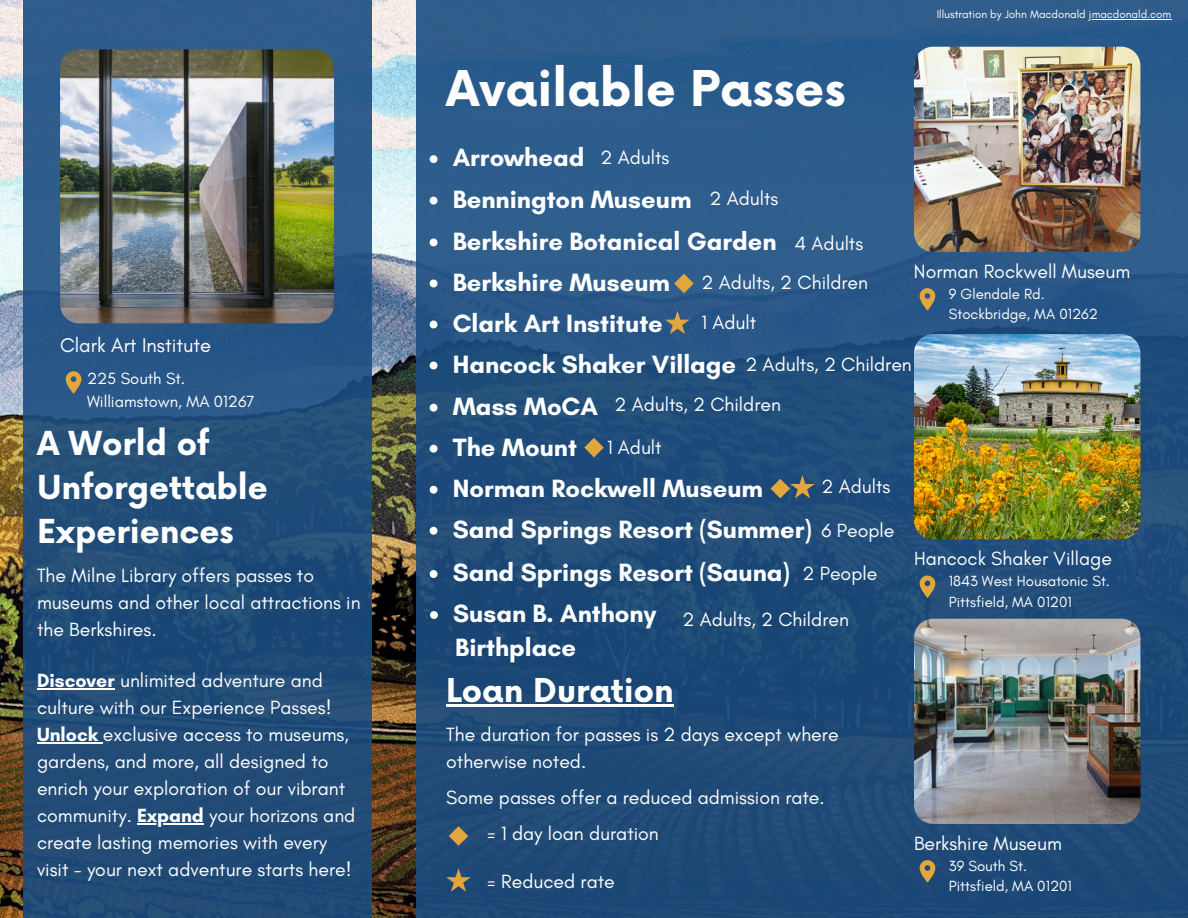
<style>
.page{position:relative;width:1188px;height:918px;background:#fff}
.page>*{position:absolute;margin:0;border:0;box-sizing:border-box;transform-origin:0 0}
.t1{font:700 48px "Now";color:#fff}
.t2{font:700 32.25px/44.2px "Now";color:#fff}
.t3{font:700 32.1px "Now";color:#fff}
.t4{font:700 25.5px "Glacial Indifference";color:#fff}
.t5{font:20.25px "Glacial Indifference";color:#fff}
.t6{font:19.5px/27px "Glacial Indifference";color:#fff}
.t7{font:16.5px/22.5px "Glacial Indifference";color:#fff}
.t8{font:15px/20.2px "Glacial Indifference";color:#fff}
.t9{font:11.4px "Glacial Indifference";color:#fff}
.s1{font-weight:700}
</style>
<div class="page">
<img style="left:0;top:0;width:417px;height:918px">
<div style="left:417px;top:0;width:771px;height:918px;background:linear-gradient(to bottom,#2e5e8e,#1a4470)"></div>
<div style="left:23px;top:0;width:348px;height:918px;background:linear-gradient(to bottom,#2f5e8e,#1d4671)"></div>
<img style="left:60px;top:49px;width:274px;height:274px">
<svg style="left:66px;top:371px;width:15px;height:23px"></svg>
<img style="left:914px;top:47px;width:226px;height:205px">
<svg style="left:920px;top:288px;width:15px;height:23px"></svg>
<img style="left:914px;top:334px;width:226px;height:205px">
<svg style="left:920px;top:576px;width:15px;height:22px"></svg>
<img style="left:914px;top:619px;width:226px;height:205px">
<svg style="left:920px;top:860px;width:15px;height:23px"></svg>
<svg style="left:674px;top:274px;width:20px;height:19px"></svg>
<svg style="left:665px;top:311px;width:25px;height:23px"></svg>
<hr style="left:1089px;top:19px;width:82px;height:1px;background:#fff">
<hr style="left:37px;top:689px;width:78px;height:1px;background:#fff">
<hr style="left:37px;top:743px;width:66px;height:1px;background:#fff">
<hr style="left:137px;top:824px;width:67px;height:1px;background:#fff">
<svg style="left:430px;top:155px;width:8px;height:8px"></svg>
<svg style="left:430px;top:197px;width:8px;height:8px"></svg>
<svg style="left:430px;top:239px;width:8px;height:7px"></svg>
<svg style="left:430px;top:280px;width:8px;height:7px"></svg>
<svg style="left:430px;top:321px;width:8px;height:7px"></svg>
<svg style="left:430px;top:362px;width:8px;height:7px"></svg>
<svg style="left:430px;top:404px;width:8px;height:8px"></svg>
<svg style="left:430px;top:445px;width:8px;height:8px"></svg>
<svg style="left:430px;top:486px;width:8px;height:8px"></svg>
<svg style="left:430px;top:527px;width:8px;height:8px"></svg>
<svg style="left:430px;top:611px;width:8px;height:8px"></svg>
<svg style="left:584px;top:438px;width:20px;height:19px"></svg>
<svg style="left:771px;top:475px;width:44px;height:23px"></svg>
<hr style="left:446px;top:704px;width:228px;height:3px;background:#fff">
<svg style="left:449px;top:826px;width:19px;height:20px"></svg>
<svg style="left:446px;top:868px;width:25px;height:24px"></svg>
<svg style="left:430px;top:570px;width:8px;height:8px"></svg>
<p class="t5" style="left:60px;top:333px;width:152px">Clark Art Institute</p>
<p class="t7" style="left:87px;top:367px;width:169px">225 South St.<br>Williamstown, MA 01267</p>
<h1 class="t2" style="left:37px;top:423px;width:232px">A World of<br>Unforgettable<br>Experiences</h1>
<h5 class="t6" style="left:37px;top:561px;width:325px">The Milne Library offers passes to museums and other local attractions in the Berkshires.</h5>
<h5 class="t6" style="left:37px;top:667px;width:320px"><span class="s1">Discover</span> unlimited adventure and culture with our Experience Passes!<br><span class="s1">Unlock</span> exclusive access to museums, gardens, and more, all designed to enrich your exploration of our vibrant community. <span class="s1">Expand</span> your horizons and</h5>
<h5 class="t6" style="left:37px;top:829px;width:316px">create lasting memories with every visit - your next adventure starts here!</h5>
<h2 class="t1" style="left:446px;top:63px;width:401px">Available Passes</h2>
<h5 class="t9" style="left:937px;top:7px;width:236px">Illustration by John Macdonald jmacdonald.com</h5>
<h5 class="t4" style="left:453px;top:142px;width:133px">Arrowhead</h5>
<h5 class="t6" style="left:601px;top:143px;width:70px">2 Adults</h5>
<h5 class="t4" style="left:453px;top:184px;width:240px">Bennington Museum</h5>
<h5 class="t6" style="left:710px;top:185px;width:70px">2 Adults</h5>
<h5 class="t4" style="left:453px;top:226px;width:325px">Berkshire Botanical Garden</h5>
<h5 class="t6" style="left:795px;top:230px;width:70px">4 Adults</h5>
<h5 class="t4" style="left:453px;top:267px;width:219px">Berkshire Museum</h5>
<p class="t6" style="left:702px;top:269px;width:168px">2 Adults, 2 Children</p>
<h6 class="t4" style="left:453px;top:308px;width:212px">Clark Art Institute</h6>
<h2 class="t6" style="left:702px;top:309px;width:56px">1 Adult</h2>
<h5 class="t4" style="left:453px;top:349px;width:285px">Hancock Shaker Village</h5>
<h5 class="t6" style="left:745px;top:351px;width:168px">2 Adults, 2 Children</h5>
<h5 class="t4" style="left:453px;top:391px;width:147px">Mass MoCA</h5>
<h5 class="t6" style="left:614px;top:391px;width:168px">2 Adults, 2 Children</h5>
<p class="t4" style="left:453px;top:432px;width:126px">The Mount</p>
<h5 class="t6" style="left:607px;top:434px;width:56px">1 Adult</h5>
<p class="t4" style="left:453px;top:473px;width:312px">Norman Rockwell Museum</p>
<h6 class="t6" style="left:821px;top:473px;width:70px">2 Adults</h6>
<p class="t4" style="left:453px;top:514px;width:361px">Sand Springs Resort (Summer)</p>
<p class="t6" style="left:821px;top:516px;width:74px">6 People</p>
<h5 class="t6" style="left:914px;top:257px;width:218px">Norman Rockwell Museum</h5>
<h5 class="t8" style="left:949px;top:284px;width:151px">9 Glendale Rd.<br>Stockbridge, MA 01262</h5>
<p class="t4" style="left:453px;top:557px;width:339px">Sand Springs Resort (Sauna)</p>
<p class="t6" style="left:802px;top:559px;width:76px">2 People</p>
<p class="t4" style="left:453px;top:598px;width:205px">Susan B. Anthony</p>
<p class="t6" style="left:682px;top:606px;width:168px">2 Adults, 2 Children</p>
<p class="t4" style="left:455px;top:631px;width:122px">Birthplace</p>
<p class="t3" style="left:446px;top:673px;width:229px">Loan Duration</p>
<p class="t6" style="left:446px;top:721px;width:394px">The duration for passes is 2 days except where otherwise noted.</p>
<p class="t6" style="left:446px;top:784px;width:380px">Some passes offer a reduced admission rate.</p>
<p class="t6" style="left:487px;top:820px;width:173px">= 1 day loan duration</p>
<p class="t6" style="left:487px;top:868px;width:129px">= Reduced rate</p>
<p class="t6" style="left:914px;top:545px;width:200px">Hancock Shaker Village</p>
<h6 class="t8" style="left:949px;top:571px;width:163px">1843 West Housatonic St.<br>Pittsfield, MA 01201</h6>
<h5 class="t6" style="left:914px;top:829px;width:150px">Berkshire Museum</h5>
<p class="t8" style="left:949px;top:856px;width:125px">39 South St.<br>Pittsfield, MA 01201</p>
</div>
